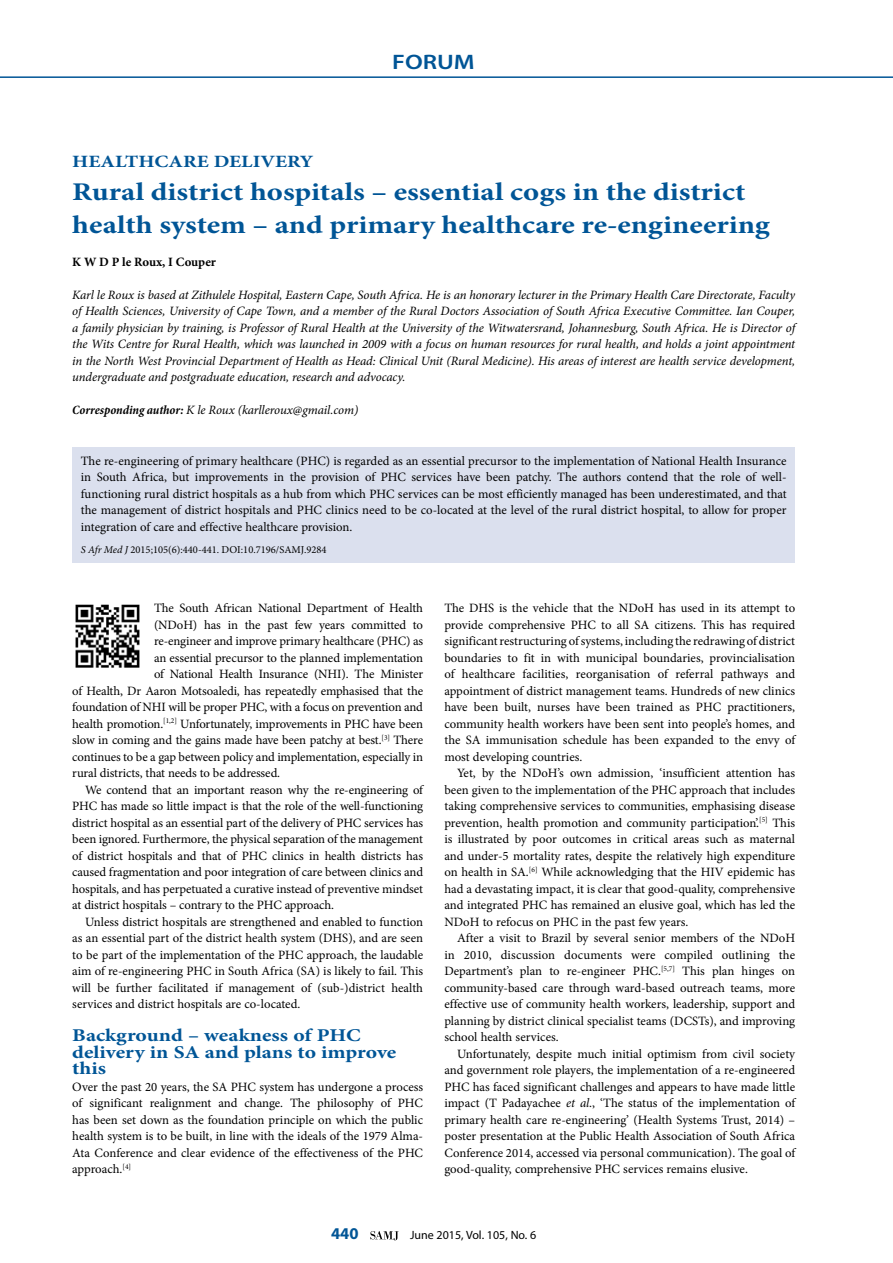
<style>
.page{position:relative;width:893px;height:1263px;background:#fff}
.page>*{position:absolute;margin:0;border:0;box-sizing:border-box;transform-origin:0 0}
.t1{font:700 25.5px/33px "Minion Pro";color:#005596;scale:1.2 1}
.t2{font:600 21px "Myriad Pro";color:#005596;scale:1.2 1}
.t3{font:700 18px/16.5px "Minion Pro";color:#005596;scale:1.2 1}
.t4{font:700 17.25px "Minion Pro";color:#005596;scale:1.2 1}
.t5{font:700 16.5px "Myriad Pro";color:#005596}
.t6{font:12.75px/16.5px "Minion Pro";letter-spacing:-.01em;color:#000;text-align:justify}
.t7{font:italic 12.75px/16.5px "Minion Pro";letter-spacing:-.005em;color:#000;text-align:justify}
.t8{font:700 12.75px "Minion Pro";letter-spacing:-.005em;color:#000}
.t9{font:12px "Myriad Pro";color:#000}
.t10{font:10.5px "Minion Pro";color:#000}
.s1{font-weight:700;font-stretch:condensed}
.s2{font-style:italic}
</style>
<div class="page">
<hr style="left:0;top:76px;width:893px;height:2px;background:#005596">
<svg style="left:370px;top:1231px;width:29px;height:9px"></svg>
<div style="left:72px;top:447px;width:723px;height:116px;background:#dbe0ee"></div>
<img style="left:75px;top:604px;width:65px;height:64px">
<h2 class="t2" style="left:392px;top:48px;width:70px">FORUM</h2>
<h3 class="t4" style="left:72px;top:149px;width:202px">HEALTHCARE DELIVERY</h3>
<h1 class="t1" style="left:72px;top:175px;width:583px">Rural district hospitals – essential cogs in the district health system – and primary healthcare re-engineering</h1>
<p class="t8" style="left:72px;top:252px;width:145px">K W D P le Roux, I Couper</p>
<p class="t7" style="left:72px;top:286px;width:724px">Karl le Roux is based at Zithulele Hospital, Eastern Cape, South Africa. He is an honorary lecturer in the Primary Health Care Directorate, Faculty of Health Sciences, University of Cape Town, and a member of the Rural Doctors Association of South Africa Executive Committee. Ian Couper, a family physician by training, is Professor of Rural Health at the University of the Witwatersrand, Johannesburg, South Africa. He is Director of the Wits Centre for Rural Health, which was launched in 2009 with a focus on human resources for rural health, and holds a joint appointment in the North West Provincial Department of Health as Head: Clinical Unit (Rural Medicine). His areas of interest are health service development, undergraduate and postgraduate education, research and advocacy.</p>
<p class="t7" style="left:72px;top:402px;width:288px"><span class="s1">Corresponding author:</span> K le Roux (karlleroux@gmail.com)</p>
<p class="t6" style="left:81px;top:453px;width:707px">The re-engineering of primary healthcare (PHC) is regarded as an essential precursor to the implementation of National Health Insurance in South Africa, but improvements in the provision of PHC services have been patchy. The authors contend that the role of well&shy;functioning rural district hospitals as a hub from which PHC services can be most efficiently managed has been underestimated, and that the management of district hospitals and PHC clinics need to be co-located at the level of the rural district hospital, to allow for proper integration of care and effective healthcare provision.</p>
<p class="t10" style="left:81px;top:543px;width:247px"><span class="s2">S Afr Med J</span> 2015;105(6):440-441. DOI:10.7196/SAMJ.9284</p>
<p class="t6" style="left:154px;top:600px;width:271px">The South African National Department of Health</p>
<p class="t6" style="left:154px;top:616px;width:271px">(NDoH) has in the past few years committed to</p>
<p class="t6" style="left:154px;top:633px;width:271px">re-engineer and improve primary healthcare (PHC) as</p>
<p class="t6" style="left:154px;top:649px;width:271px">an essential precursor to the planned implementation</p>
<p class="t6" style="left:154px;top:666px;width:271px">of National Health Insurance (NHI). The Minister</p>
<p class="t6" style="left:72px;top:682px;width:352px">of Health, Dr Aaron Motsoaledi, has repeatedly emphasised that the</p>
<p class="t6" style="left:72px;top:699px;width:352px">foundation of NHI will be proper PHC, with a focus on prevention and</p>
<p class="t6" style="left:72px;top:715px;width:352px">health promotion.<sup>[1,2]</sup> Unfortunately, improvements in PHC have been</p>
<p class="t6" style="left:72px;top:732px;width:352px">slow in coming and the gains made have been patchy at best.<sup>[3]</sup> There</p>
<p class="t6" style="left:72px;top:748px;width:352px">continues to be a gap between policy and implementation, especially in</p>
<p class="t6" style="left:72px;top:765px;width:209px">rural districts, that needs to be addressed.</p>
<p class="t6" style="left:85px;top:781px;width:339px">We contend that an important reason why the re-engineering of</p>
<p class="t6" style="left:72px;top:798px;width:352px">PHC has made so little impact is that the role of the well-functioning</p>
<p class="t6" style="left:72px;top:814px;width:352px">district hospital as an essential part of the delivery of PHC services has</p>
<p class="t6" style="left:72px;top:831px;width:352px">been ignored. Furthermore, the physical separation of the management</p>
<p class="t6" style="left:72px;top:847px;width:352px">of district hospitals and that of PHC clinics in health districts has</p>
<p class="t6" style="left:72px;top:864px;width:352px">caused fragmentation and poor integration of care between clinics and</p>
<p class="t6" style="left:72px;top:880px;width:352px">hospitals, and has perpetuated a curative instead of preventive mindset</p>
<p class="t6" style="left:72px;top:897px;width:263px">at district hospitals – contrary to the PHC approach.</p>
<p class="t6" style="left:85px;top:913px;width:340px">Unless district hospitals are strengthened and enabled to function</p>
<p class="t6" style="left:72px;top:930px;width:352px">as an essential part of the district health system (DHS), and are seen</p>
<p class="t6" style="left:72px;top:946px;width:352px">to be part of the implementation of the PHC approach, the laudable</p>
<p class="t6" style="left:72px;top:963px;width:352px">aim of re-engineering PHC in South Africa (SA) is likely to fail. This</p>
<p class="t6" style="left:72px;top:979px;width:352px">will be further facilitated if management of (sub-)district health</p>
<p class="t6" style="left:72px;top:996px;width:230px">services and district hospitals are co-located.</p>
<h3 class="t3" style="left:72px;top:1027px;width:272px">Background – weakness of PHC delivery in SA and plans to improve this</h3>
<p class="t6" style="left:72px;top:1078px;width:352px">Over the past 20 years, the SA PHC system has undergone a process of significant realignment and change. The philosophy of PHC has been set down as the foundation principle on which the public health system is to be built, in line with the ideals of the 1979 Alma-Ata Conference and clear evidence of the effectiveness of the PHC approach.<sup>[4]</sup></p>
<p class="t6" style="left:444px;top:600px;width:352px">The DHS is the vehicle that the NDoH has used in its attempt to provide comprehensive PHC to all SA citizens. This has required significant restructuring of systems, including the redrawing of district boundaries to fit in with municipal boundaries, provincialisation of healthcare facilities, reorganisation of referral pathways and appointment of district management teams. Hundreds of new clinics have been built, nurses have been trained as PHC practitioners, community health workers have been sent into people’s homes, and the SA immunisation schedule has been expanded to the envy of most developing countries.</p>
<p class="t6" style="left:444px;top:765px;width:352px;text-indent:13px">Yet, by the NDoH’s own admission, ‘insufficient attention has been given to the implementation of the PHC approach that includes taking comprehensive services to communities, emphasising disease prevention, health promotion and community participation’.<sup>[5]</sup> This is illustrated by poor outcomes in critical areas such as maternal and under-5 mortality rates, despite the relatively high expenditure on health in SA.<sup>[6]</sup> While acknowledging that the HIV epidemic has had a devastating impact, it is clear that good-quality, comprehensive and integrated PHC has remained an elusive goal, which has led the NDoH to refocus on PHC in the past few years.</p>
<p class="t6" style="left:444px;top:930px;width:352px;text-indent:13px">After a visit to Brazil by several senior members of the NDoH in 2010, discussion documents were compiled outlining the Department’s plan to re-engineer PHC.<sup>[5,7]</sup> This plan hinges on community-based care through ward-based outreach teams, more effective use of community health workers, leadership, support and planning by district clinical specialist teams (DCSTs), and improving school health services.</p>
<p class="t6" style="left:444px;top:1045px;width:352px;text-indent:13px">Unfortunately, despite much initial optimism from civil society and government role players, the implementation of a re-engineered PHC has faced significant challenges and appears to have made little impact (T Padayachee <span class="s2">et al</span>., ‘The status of the implementation of primary health care re-engineering’ (Health Systems Trust, 2014) – poster presentation at the Public Health Association of South Africa Conference 2014, accessed via personal communication). The goal of good-quality, comprehensive PHC services remains elusive.</p>
<p class="t5" style="left:331px;top:1223px;width:29px">440</p>
<p class="t9" style="left:410px;top:1228px;width:128px">June 2015, Vol. 105, No. 6</p>
</div>
